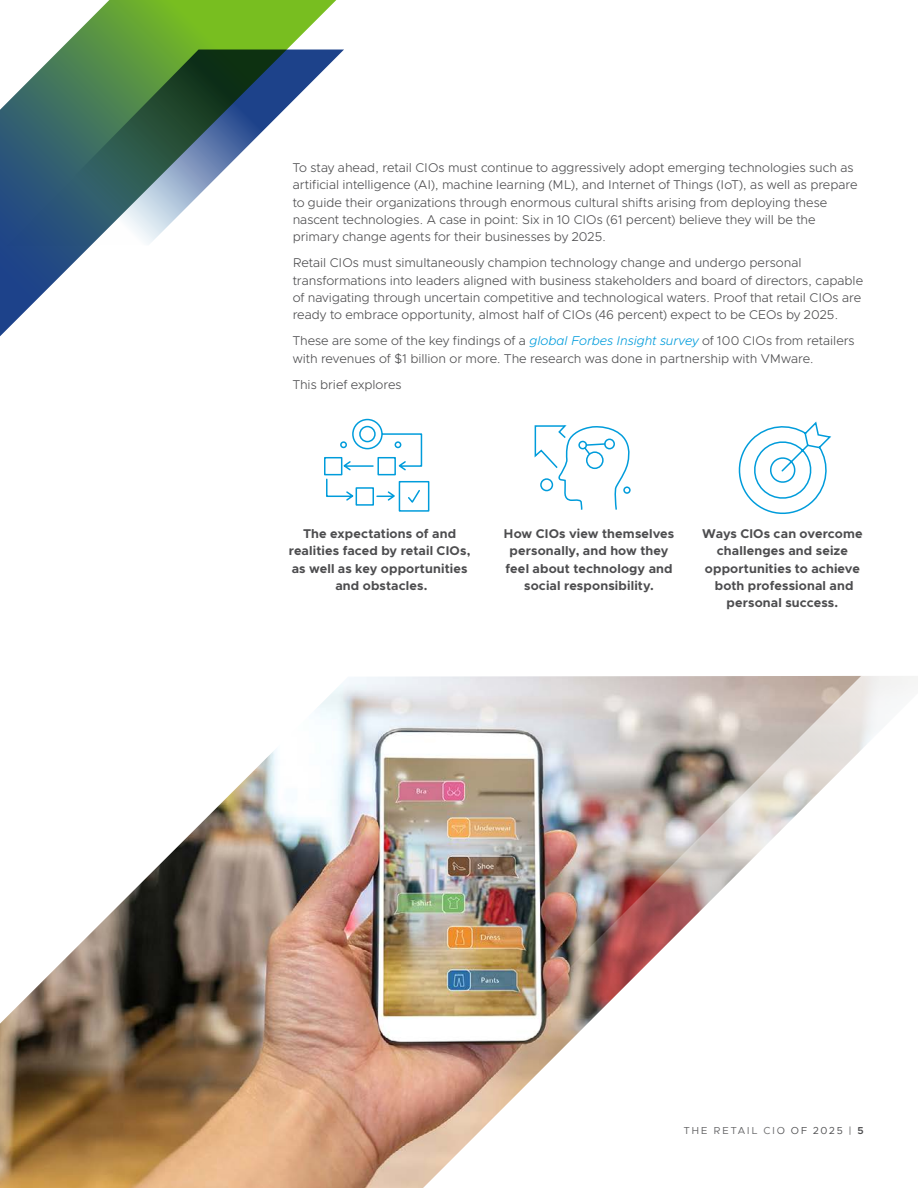
<style>
.page{position:relative;width:918px;height:1188px;background:#fff}
.page>*{position:absolute;margin:0;border:0;box-sizing:border-box;transform-origin:0 0}
._3a__BODY_TEXT{font:300 12.75px/17.2px "Metropolis";color:#4d4d4f}
._3a__BODY_TEXT-2{font:700 12.75px/17.2px "Metropolis";letter-spacing:.01em;color:#4d4d4f;text-align:center}
.t1{font:10.2px "Metropolis";letter-spacing:.17em;color:#4d4d4f}
.s1{font-style:italic;color:#009cdc}
.s2{font-weight:600}
</style>
<div class="page">
<img style="left:0;top:677px;width:349px;height:511px">
<img style="left:349px;top:676px;width:569px;height:512px">
<svg style="left:0;top:0;width:344px;height:337px"></svg>
<svg style="left:5px;top:50px;width:339px;height:197px"></svg>
<div style="left:324px;top:457px;width:18px;height:18px;background:#009cdb"></div>
<svg style="left:325px;top:418px;width:105px;height:94px"></svg>
<svg style="left:738px;top:421px;width:94px;height:93px"></svg>
<svg style="left:534px;top:425px;width:97px;height:85px"></svg>
<p class="_3a__BODY_TEXT" style="left:293px;top:159px;width:566px">To stay ahead, retail CIOs must continue to aggressively adopt emerging technologies such as artificial intelligence (AI), machine learning (ML), and Internet of Things (IoT), as well as prepare to guide their organizations through enormous cultural shifts arising from deploying these nascent technologies. A case in point: Six in 10 CIOs (61 percent) believe they will be the primary change agents for their businesses by 2025.</p>
<p class="_3a__BODY_TEXT" style="left:293px;top:254px;width:572px">Retail CIOs must simultaneously champion technology change and undergo personal transformations into leaders aligned with business stakeholders and board of directors, capable of navigating through uncertain competitive and technological waters. Proof that retail CIOs are ready to embrace opportunity, almost half of CIOs (46 percent) expect to be CEOs by 2025.</p>
<p class="_3a__BODY_TEXT" style="left:293px;top:332px;width:564px">These are some of the key findings of a <span class="s1">global Forbes Insight survey</span> of 100 CIOs from retailers with revenues of $1 billion or more. The research was done in partnership with VMware.</p>
<p class="_3a__BODY_TEXT" style="left:293px;top:376px;width:110px">This brief explores</p>
<p class="_3a__BODY_TEXT-2" style="left:289px;top:525px;width:183px">The expectations of and realities faced by retail CIOs, as well as key opportunities and obstacles.</p>
<p class="_3a__BODY_TEXT-2" style="left:504px;top:525px;width:172px">How CIOs view themselves personally, and how they feel about technology and social responsibility.</p>
<p class="_3a__BODY_TEXT-2" style="left:702px;top:525px;width:162px">Ways CIOs can overcome challenges and seize opportunities to achieve both professional and personal success.</p>
<p class="t1" style="left:684px;top:1124px;width:182px">THE RETAIL CIO OF 2025 | <span class="s2">5</span></p>
</div>
